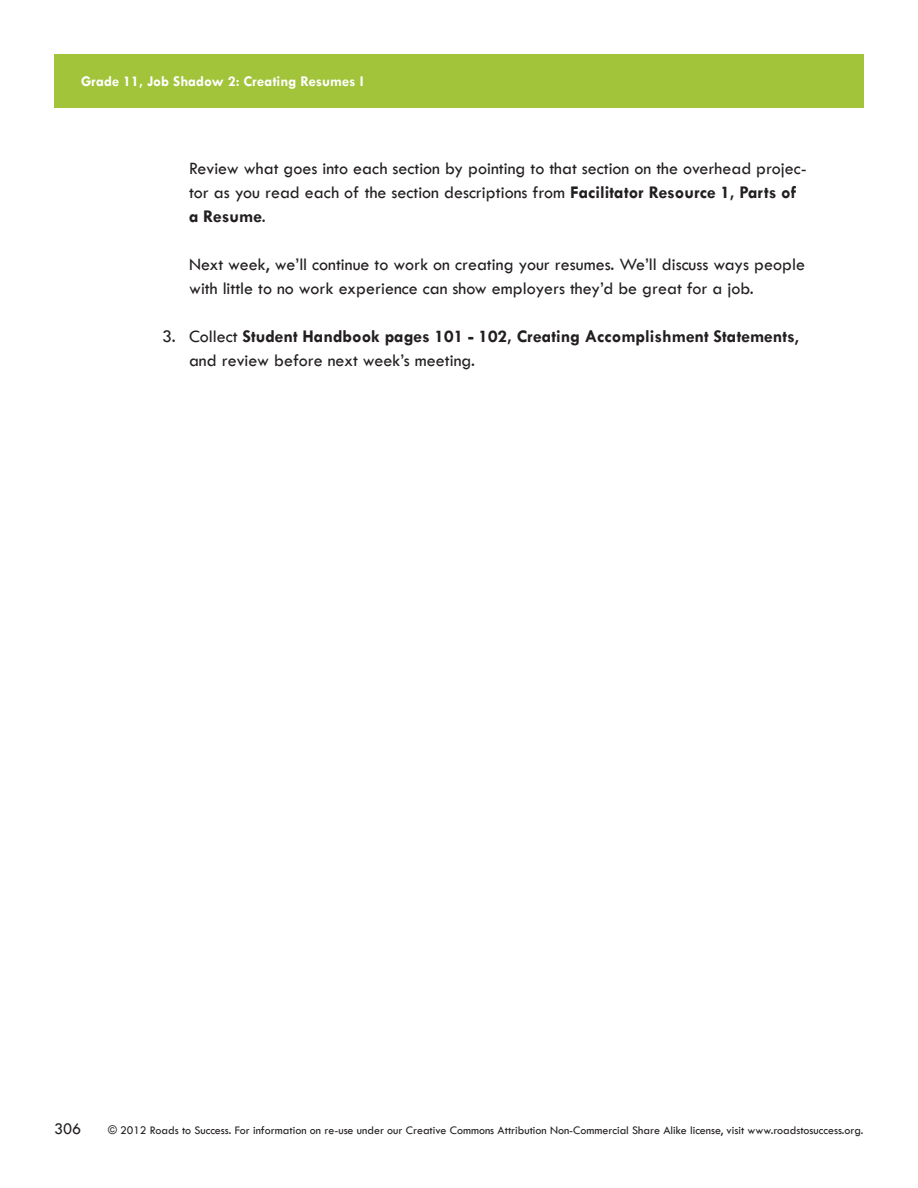
<style>
.page{position:relative;width:918px;height:1188px;background:#fff}
.page>*{position:absolute;margin:0;border:0;box-sizing:border-box;transform-origin:0 0}
.A_Text{font:18px/24px "Tw Cen";color:#231f20}
.A_NumberList2{font:700 18px/24px "Tw Cen";color:#231f20}
.t1{font:16.5px "Tw Cen";color:#231f20}
.t2{font:700 15px "Tw Cen";color:#fff}
.t3{font:12px "Tw Cen";color:#231f20}
.s1{font-weight:700}
.s2{font-weight:400}
</style>
<div class="page">
<div style="left:54px;top:54px;width:810px;height:54px;background:#a1c43a"></div>
<p class="t2" style="left:81px;top:72px;width:284px">Grade 11, Job Shadow 2: Creating Resumes I</p>
<p class="A_Text" style="left:189px;top:157px;width:619px">Review what goes into each section by pointing to that section on the overhead projec&shy;tor as you read each of the section descriptions from <span class="s1">Facilitator Resource 1, Parts of a Resume</span>.</p>
<p class="A_Text" style="left:189px;top:253px;width:618px">Next week, we’ll continue to work on creating your resumes. We’ll discuss ways people with little to no work experience can show employers they’d be great for a job.</p>
<p class="A_NumberList2" style="left:189px;top:324px;width:611px;text-indent:-27px"><span class="s2">3. Collect</span> Student Handbook pages 101 - 102, Creating Accomplishment Statements<span class="s2">, and review before next week’s meeting.</span></p>
<p class="t1" style="left:54px;top:1119px;width:29px">306</p>
<p class="t3" style="left:108px;top:1123px;width:757px">© 2012 Roads to Success. For information on re-use under our Creative Commons Attribution Non-Commercial Share Alike license, visit www.roadstosuccess.org.</p>
</div>
